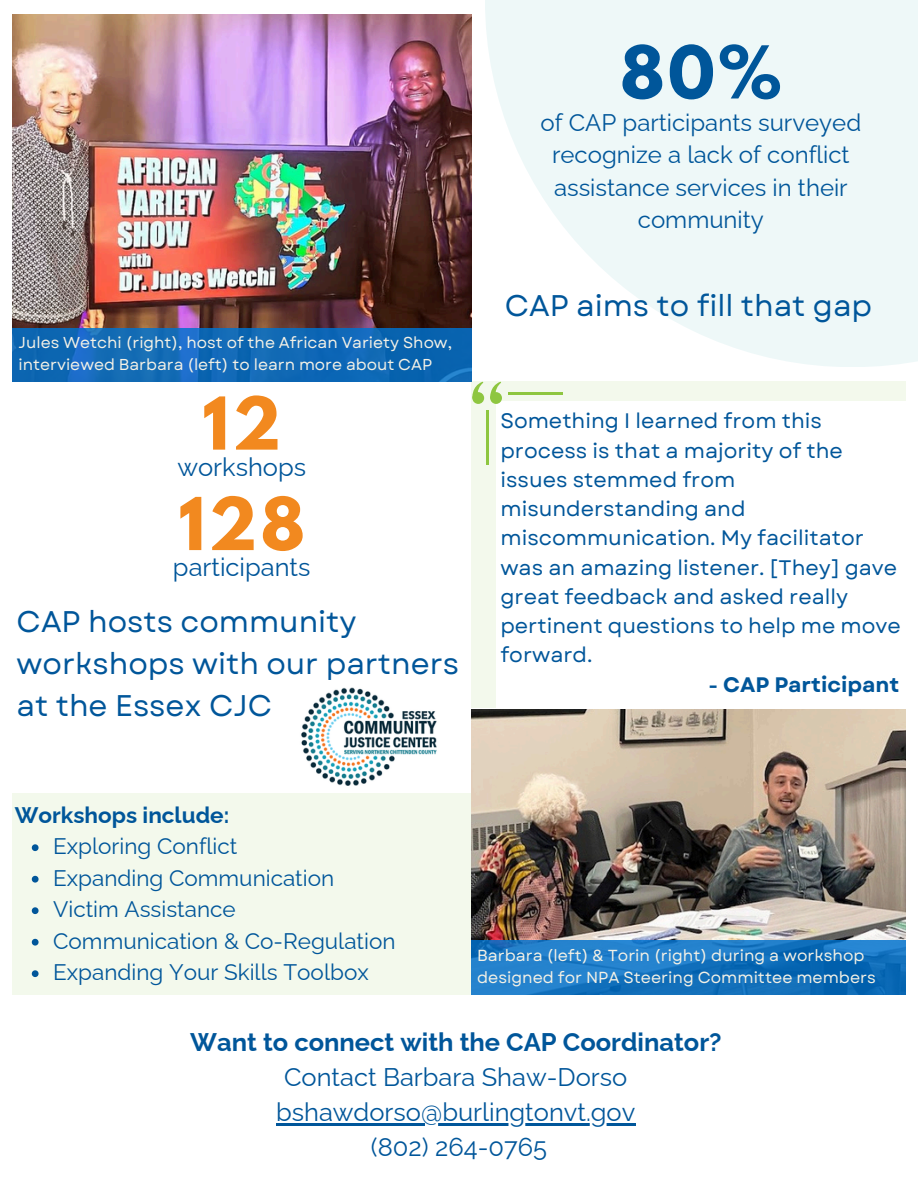
<style>
.page{position:relative;width:918px;height:1188px;background:#fff}
.page>*{position:absolute;margin:0;border:0;box-sizing:border-box;transform-origin:0 0}
.t1{font:700 64.5px "League Spartan";color:#f2891f}
.t2{font:700 64.5px "League Spartan";color:#00569a}
.t3{font:29.85px/41.7px "Garet";color:#00569a}
.t4{font:25.5px/34.8px "Raleway";color:#00569a;text-align:center}
.t5{font:700 25.5px/34.8px "Raleway";color:#00569a;text-align:center}
.t6{font:24px/32.7px "Raleway";color:#00569a;text-align:center}
.t7{font:22.5px "Raleway";color:#00569a}
.t8{font:700 22.5px "Raleway";color:#00569a}
.t9{font:21px/29.2px "Garet";color:#00569a}
.t10{font:700 21px "Garet";color:#00569a}
.t11{font:16.05px/21.8px "Garet";color:#f4f1e6}
.t12{font:15.75px/21.5px "Garet";color:#f4f1e6}
.s1{font-weight:400}
</style>
<div class="page">
<div style="left:12px;top:793px;width:459px;height:202px;background:#f3f9ec"></div>
<svg style="left:32px;top:844px;width:7px;height:7px"></svg>
<svg style="left:32px;top:876px;width:7px;height:7px"></svg>
<svg style="left:32px;top:907px;width:7px;height:7px"></svg>
<svg style="left:32px;top:939px;width:7px;height:7px"></svg>
<svg style="left:32px;top:970px;width:7px;height:7px"></svg>
<div style="left:485px;top:0;width:433px;height:367px;background:linear-gradient(to right,#f7fcfc,#ebf7f7)"></div>
<img style="left:12px;top:14px;width:459px;height:314px">
<svg style="left:12px;top:328px;width:459px;height:54px;background:#1068b5"></svg>
<img style="left:471px;top:710px;width:435px;height:230px">
<svg style="left:471px;top:940px;width:435px;height:55px;background:#1775c0"></svg>
<img style="left:301px;top:687px;width:136px;height:98px">
<hr style="left:276px;top:1123px;width:359px;height:2px;background:#00569a">
<div style="left:471px;top:382px;width:435px;height:326px;background:#f3f9ec"></div>
<div style="left:496px;top:401px;width:410px;height:307px;background:#fff"></div>
<svg style="left:490px;top:392px;width:12px;height:12px"></svg>
<svg style="left:472px;top:392px;width:12px;height:12px"></svg>
<svg style="left:472px;top:382px;width:29px;height:20px"></svg>
<hr style="left:486px;top:410px;width:3px;height:55px;background:#8ec640">
<hr style="left:508px;top:392px;width:55px;height:2px;background:#8ec640">
<p class="t2" style="left:620px;top:40px;width:163px">80%</p>
<p class="t6" style="left:540px;top:106px;width:322px">of CAP participants surveyed recognize a lack of conflict assistance services in their community</p>
<p class="t12" style="left:19px;top:332px;width:435px">Jules Wetchi (right), host of the African Variety Show, interviewed Barbara (left) to learn more about CAP</p>
<h1 class="t1" style="left:202px;top:392px;width:80px">12</h1>
<h3 class="t4" style="left:177px;top:449px;width:130px">workshops</h3>
<h2 class="t1" style="left:179px;top:492px;width:128px">128</h2>
<p class="t4" style="left:173px;top:550px;width:139px">participants</p>
<p class="t3" style="left:17px;top:601px;width:444px">CAP hosts community workshops with our partners at the Essex CJC</p>
<h2 class="t3" style="left:505px;top:285px;width:369px">CAP aims to fill that gap</h2>
<h5 class="t9" style="left:500px;top:406px;width:402px">Something I learned from this process is that a majority of the issues stemmed from misunderstanding and miscommunication. My facilitator was an amazing listener. [They] gave great feedback and asked really pertinent questions to help me move forward.</h5>
<h5 class="t10" style="left:709px;top:669px;width:192px">- CAP Participant</h5>
<p class="t8" style="left:15px;top:802px;width:216px">Workshops include:</p>
<p class="t7" style="left:53px;top:833px;width:186px">Exploring Conflict</p>
<p class="t7" style="left:53px;top:865px;width:283px">Expanding Communication</p>
<h3 class="t7" style="left:53px;top:896px;width:184px">Victim Assistance</h3>
<h1 class="t7" style="left:53px;top:928px;width:344px">Communication &amp; Co-Regulation</h1>
<h3 class="t7" style="left:53px;top:959px;width:317px">Expanding Your Skills Toolbox</h3>
<h4 class="t11" style="left:477px;top:944px;width:400px">Barbara (left) &amp; Torin (right) during a workshop designed for NPA Steering Committee members</h4>
<p class="t5" style="left:190px;top:1025px;width:533px">Want to connect with the CAP Coordinator?<br><span class="s1">Contact Barbara Shaw-Dorso</span></p>
<p class="t4" style="left:276px;top:1095px;width:361px">bshawdorso@burlingtonvt.gov (802) 264-0765</p>
</div>
